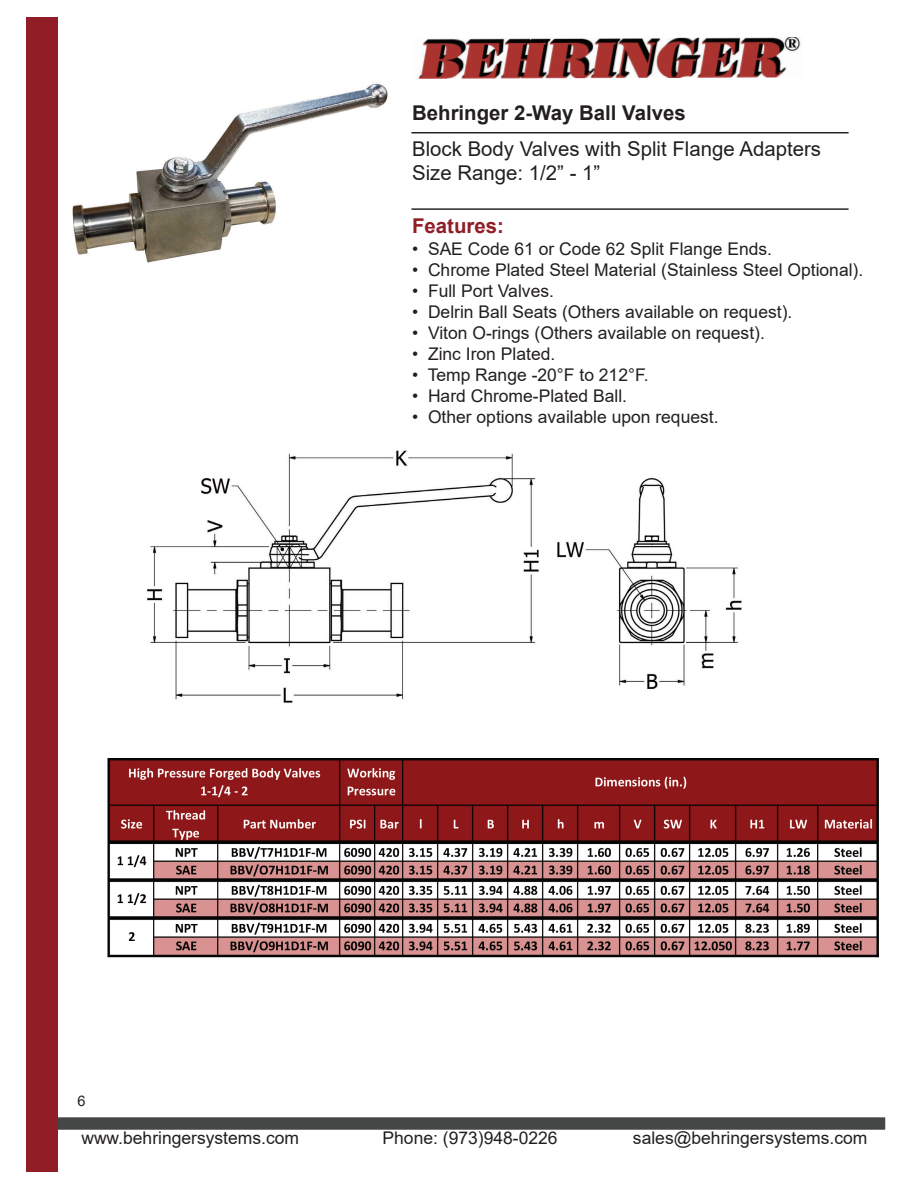
<style>
.page{position:relative;width:918px;height:1188px;background:#fff}
.page>*{position:absolute;margin:0;border:0;box-sizing:border-box;transform-origin:0 0}
.t1{font:20.4px/24.5px "Arial";color:#231f20}
.t2{font:700 20.4px "Arial";color:#231f20}
.t3{font:700 20.4px "Arial";color:#911d27}
.t4{font:17.55px "Arial";color:#231f20}
.t5{font:14.55px "Arial";color:#231f20}
</style>
<div class="page">
<div style="left:33px;top:1118px;width:852px;height:11px;background:#454646"></div>
<img style="left:418px;top:37px;width:383px;height:42px">
<hr style="left:411px;top:132px;width:438px;height:1px;background:#231f20">
<hr style="left:411px;top:208px;width:438px;height:2px;background:#231f20">
<img style="left:72px;top:83px;width:316px;height:180px">
<img style="left:147px;top:450px;width:595px;height:253px">
<div style="left:27px;top:17px;width:31px;height:1154px;background:#911d27"></div>
<img style="left:107px;top:758px;width:772px;height:200px">
<p class="t5" style="left:78px;top:1093px;width:10px">6</p>
<p class="t2" style="left:412px;top:101px;width:275px">Behringer 2-Way Ball Valves</p>
<p class="t1" style="left:412px;top:136px;width:410px">Block Body Valves with Split Flange Adapters<br>Size Range: 1/2” - 1”</p>
<p class="t3" style="left:412px;top:214px;width:93px">Features:</p>
<p class="t4" style="left:412px;top:239px;width:361px">• SAE Code 61 or Code 62 Split Flange Ends.</p>
<p class="t4" style="left:412px;top:260px;width:453px">• Chrome Plated Steel Material (Stainless Steel Optional).</p>
<p class="t4" style="left:412px;top:281px;width:143px">• Full Port Valves.</p>
<p class="t4" style="left:412px;top:302px;width:382px">• Delrin Ball Seats (Others available on request).</p>
<p class="t4" style="left:412px;top:323px;width:354px">• Viton O-rings (Others available on request).</p>
<p class="t4" style="left:412px;top:344px;width:145px">• Zinc Iron Plated.</p>
<p class="t4" style="left:412px;top:365px;width:238px">• Temp Range -20°F to 212°F.</p>
<p class="t4" style="left:412px;top:386px;width:217px">• Hard Chrome-Plated Ball.</p>
<p class="t4" style="left:412px;top:407px;width:308px">• Other options available upon request.</p>
<p class="t4" style="left:81px;top:1128px;width:219px">www.behringersystems.com</p>
<p class="t4" style="left:383px;top:1128px;width:176px">Phone: (973)948-0226</p>
<p class="t4" style="left:633px;top:1128px;width:236px">sales@behringersystems.com</p>
</div>
